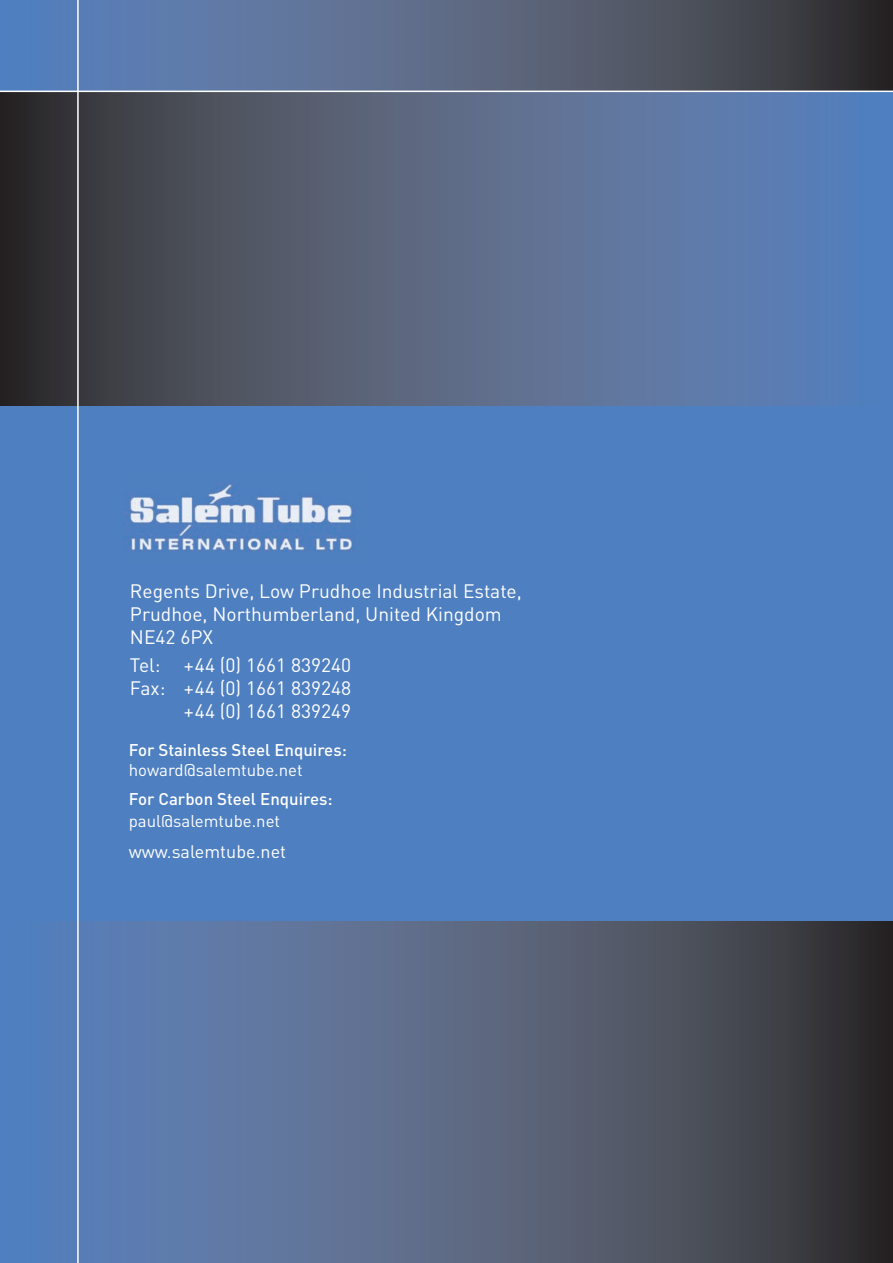
<style>
.page{position:relative;width:893px;height:1263px;background:#4e7fc1}
.page>*{position:absolute;margin:0;border:0;box-sizing:border-box;transform-origin:0 0}
.t1{font:19.2px/23.1px "DIN";color:#fff}
.t2{font:18px "DIN";color:#fff}
.t3{font:500 16.8px "DIN";color:#fff}
.t4{font:16.8px "DIN";color:#fff}
</style>
<div class="page">
<img style="left:0;top:93px;width:811px;height:313px">
<img style="left:82px;top:921px;width:811px;height:342px">
<img style="left:125px;top:484px;width:229px;height:68px">
<img style="left:0;top:0;width:893px;height:91px">
<hr style="left:0;top:91px;width:893px;height:1px;background:#fff">
<hr style="left:77px;top:0;width:2px;height:1263px;background:#fff">
<p class="t1" style="left:130px;top:580px;width:393px">Regents Drive, Low Prudhoe Industrial Estate,<br>Prudhoe, Northumberland, United Kingdom<br>NE42 6PX</p>
<p class="t1" style="left:130px;top:654px;width:223px;text-align:right">Tel: +44 (0) 1661 839240<br>Fax: +44 (0) 1661 839248 +44 (0) 1661 839249</p>
<p class="t3" style="left:129px;top:741px;width:220px">For Stainless Steel Enquires:</p>
<p class="t4" style="left:129px;top:761px;width:175px">howard@salemtube.net</p>
<p class="t3" style="left:129px;top:790px;width:205px">For Carbon Steel Enquires:</p>
<p class="t4" style="left:129px;top:812px;width:153px">paul@salemtube.net</p>
<p class="t2" style="left:129px;top:841px;width:159px">www.salemtube.net</p>
</div>
